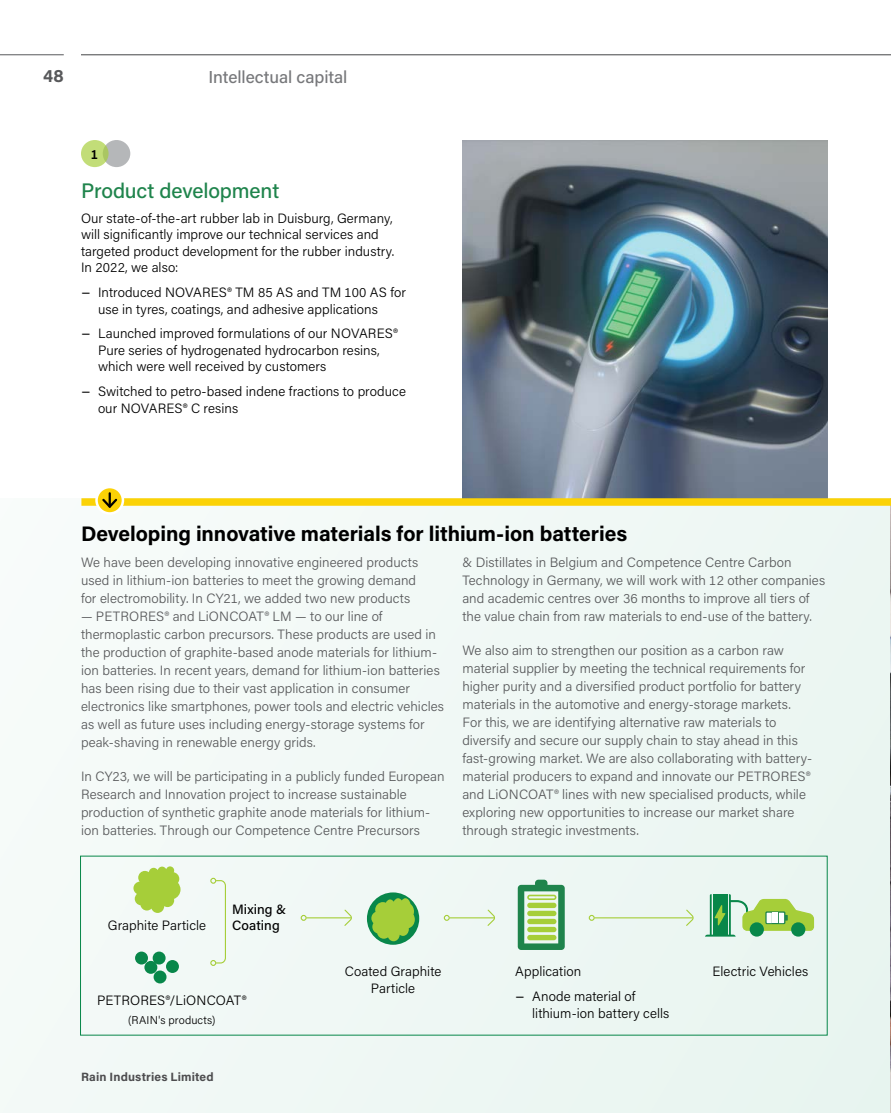
<style>
.page{position:relative;width:891px;height:1113px;background:#fff}
.page>*{position:absolute;margin:0;border:0;box-sizing:border-box;transform-origin:0 0}
.t1{font:700 21px "Acumin Pro";letter-spacing:-.005em;color:#000}
.t2{font:500 21px "Acumin Pro";letter-spacing:-.005em;color:#1f844c}
.t3{font:700 18px "Acumin Pro";color:#58595b}
.t4{font:500 17.25px "Acumin Pro";letter-spacing:-.005em;color:#77787b}
.t5{font:300 13.5px/18px "Acumin Pro";letter-spacing:.005em;color:#58595b}
.t6{font:300 13.5px/16.5px "Acumin Pro";letter-spacing:.005em;color:#000}
.t7{font:500 13.5px/16.5px "Acumin Pro";letter-spacing:.005em;color:#000}
.t8{font:600 13.5px "Acumin Pro";color:#000}
.t9{font:700 12px "Acumin Pro";letter-spacing:.015em;color:#4d4d4f}
.t10{font:300 11.25px "Acumin Pro";letter-spacing:.015em;color:#000}
.s1{font-weight:400}
</style>
<div class="page">
<div style="left:0;top:498px;width:890px;height:614px;background:#f0f8f5"></div>
<img style="left:890px;top:505px;width:1px;height:607px">
<div style="left:103px;top:140px;width:27px;height:27px;background:#b5b7b9;border-radius:50%"></div>
<svg style="left:81px;top:140px;width:28px;height:27px"></svg>
<svg style="left:133px;top:866px;width:48px;height:46px"></svg>
<div style="left:135px;top:951px;width:13px;height:13px;background:#08874a;border-radius:50%"></div>
<div style="left:153px;top:951px;width:13px;height:13px;background:#08874a;border-radius:50%"></div>
<div style="left:144px;top:960px;width:13px;height:13px;background:#08874a;border-radius:50%"></div>
<div style="left:154px;top:970px;width:13px;height:13px;background:#08874a;border-radius:50%"></div>
<div style="left:166px;top:960px;width:13px;height:12px;background:#08874a;border-radius:50%"></div>
<div style="left:367px;top:892px;width:52px;height:52px;background:#08874a;border-radius:50%"></div>
<svg style="left:371px;top:898px;width:44px;height:43px"></svg>
<svg style="left:518px;top:879px;width:47px;height:70px"></svg>
<svg style="left:705px;top:894px;width:110px;height:43px"></svg>
<hr style="left:307px;top:917px;width:44px;height:1px;background:#a6ce39">
<svg style="left:343px;top:909px;width:9px;height:17px"></svg>
<svg style="left:301px;top:914px;width:6px;height:6px"></svg>
<hr style="left:450px;top:917px;width:44px;height:1px;background:#a6ce39">
<svg style="left:486px;top:909px;width:9px;height:17px"></svg>
<svg style="left:444px;top:914px;width:6px;height:6px"></svg>
<hr style="left:595px;top:917px;width:98px;height:1px;background:#a6ce39">
<svg style="left:685px;top:909px;width:9px;height:17px"></svg>
<svg style="left:589px;top:914px;width:6px;height:6px"></svg>
<svg style="left:210px;top:877px;width:16px;height:88px"></svg>
<img style="left:463px;top:140px;width:364px;height:358px">
<div style="left:81px;top:498px;width:810px;height:7px;background:#fbd206"></div>
<svg style="left:97px;top:487px;width:26px;height:26px"></svg>
<div style="left:95px;top:486px;width:29px;height:28px;border:3px solid #fff;border-radius:50%"></div>
<svg style="left:100px;top:493px;width:19px;height:17px"></svg>
<hr style="left:0;top:54px;width:64px;height:1px;background:#58595b">
<hr style="left:81px;top:54px;width:810px;height:1px;background:#58595b">
<h2 class="t3" style="left:43px;top:63px;width:22px">48</h2>
<p class="t4" style="left:208px;top:64px;width:141px">Intellectual capital</p>
<p class="t8" style="left:91px;top:144px;width:9px">1</p>
<h1 class="t2" style="left:81px;top:176px;width:200px">Product development</h1>
<p class="t6" style="left:81px;top:209px;width:315px">Our state-of-the-art rubber lab in Duisburg, Germany, will significantly improve our technical services and targeted product development for the rubber industry.<br>In 2022, we also:</p>
<p class="t6" style="left:98px;top:283px;width:309px;text-indent:-17px"><span class="s1">−</span> Introduced NOVARES® TM 85 AS and TM 100 AS for use in tyres, coatings, and adhesive applications</p>
<p class="t6" style="left:98px;top:325px;width:301px;text-indent:-17px"><span class="s1">−</span> Launched improved formulations of our NOVARES®<br>Pure series of hydrogenated hydrocarbon resins, which were well received by customers</p>
<p class="t6" style="left:98px;top:382px;width:309px;text-indent:-17px"><span class="s1">−</span> Switched to petro-based indene fractions to produce our NOVARES® C resins</p>
<h1 class="t1" style="left:81px;top:518px;width:548px">Developing innovative materials for lithium-ion batteries</h1>
<p class="t5" style="left:81px;top:552px;width:339px">We have been developing innovative engineered products used in lithium-ion batteries to meet the growing demand for electromobility. In CY21, we added two new products</p>
<p class="t5" style="left:81px;top:606px;width:365px">— PETRORES® and LiONCOAT® LM — to our line of thermoplastic carbon precursors. These products are used in the production of graphite-based anode materials for lithium&shy;ion batteries. In recent years, demand for lithium-ion batteries has been rising due to their vast application in consumer electronics like smartphones, power tools and electric vehicles as well as future uses including energy-storage systems for peak-shaving in renewable energy grids.</p>
<p class="t5" style="left:81px;top:767px;width:365px">In CY23, we will be participating in a publicly funded European Research and Innovation project to increase sustainable production of synthetic graphite anode materials for lithium&shy;ion batteries. Through our Competence Centre Precursors</p>
<p class="t5" style="left:462px;top:552px;width:364px">&amp; Distillates in Belgium and Competence Centre Carbon Technology in Germany, we will work with 12 other companies and academic centres over 36 months to improve all tiers of the value chain from raw materials to end-use of the battery.</p>
<p class="t5" style="left:462px;top:641px;width:351px">We also aim to strengthen our position as a carbon raw material supplier by meeting the technical requirements for higher purity and a diversified product portfolio for battery materials in the automotive and energy-storage markets.<br>For this, we are identifying alternative raw materials to diversify and secure our supply chain to stay ahead in this fast-growing market. We are also collaborating with battery&shy;material producers to expand and innovate our PETRORES® and LiONCOAT® lines with new specialised products, while exploring new opportunities to increase our market share through strategic investments.</p>
<p class="t6" style="left:108px;top:916px;width:100px">Graphite Particle</p>
<p class="t7" style="left:232px;top:900px;width:56px">Mixing &amp;<br>Coating</p>
<p class="t6" style="left:97px;top:991px;width:151px">PETRORES®/LiONCOAT®</p>
<p class="t10" style="left:128px;top:1011px;width:89px">(RAIN's products)</p>
<p class="t9" style="left:81px;top:1068px;width:134px">Rain Industries Limited</p>
<p class="t6" style="left:345px;top:962px;width:98px;text-align:center">Coated Graphite<br>Particle</p>
<p class="t6" style="left:515px;top:958px;width:122px;line-height:24.8px">Application<br><span class="s1">−</span> Anode material of</p>
<p class="t6" style="left:532px;top:1004px;width:139px">lithium-ion battery cells</p>
<p class="t6" style="left:713px;top:962px;width:97px">Electric Vehicles</p>
</div>
